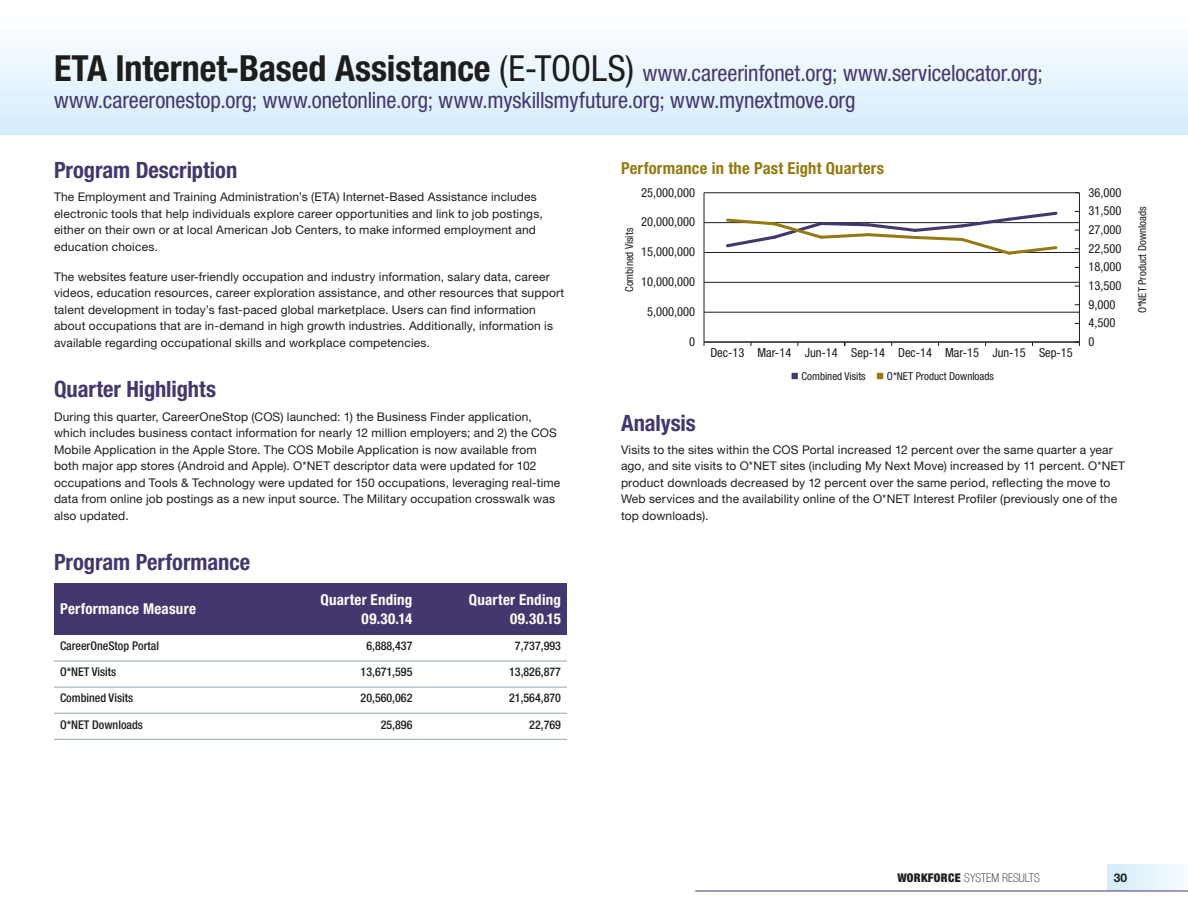
<style>
.page{position:relative;width:1188px;height:918px;background:#fff}
.page>*{position:absolute;margin:0;border:0;box-sizing:border-box;transform-origin:0 0}
.t1{font:700 condensed 36px "Helvetica Neue LT Pro";color:#1d1d1b}
.t2{font:condensed 22.5px/27px "Helvetica Neue LT Pro";letter-spacing:-.005em;color:#44376e}
.t3{font:700 condensed 22.5px "Helvetica Neue LT Pro";letter-spacing:-.005em;color:#44376e}
.t4{font:700 condensed 16.5px "Helvetica Neue LT Pro";letter-spacing:.015em;color:#947912}
.t5{font:700 condensed 15px/19.5px "Helvetica Neue LT Pro";letter-spacing:.015em;color:#fff;text-align:right}
.t6{font:condensed 12.45px/18.8px "Helvetica Neue LT Pro";color:#1d1d1b}
.t7{font:12px/16.5px "Helvetica Neue LT Pro";letter-spacing:.015em;color:#1d1d1b}
.t8{font:500 condensed 12px "Helvetica Neue LT Pro";color:#1d1d1b}
.t9{font:100 condensed 12px "Helvetica Neue LT Pro";color:#1d1d1b}
.t10{font:700 12px "Helvetica Neue LT Pro";color:#1d1d1b}
.t11{font:condensed 10.95px "Helvetica Neue LT Pro";color:#1d1d1b}
.s1{font-weight:400}
.s2{color:#44376e}
.s3{color:#947912}
.s4{font-weight:900}
</style>
<div class="page">
<hr style="left:54px;top:661px;width:216px;height:1px;background:#95a6b0">
<hr style="left:270px;top:661px;width:148px;height:1px;background:#95a6b0">
<hr style="left:418px;top:661px;width:149px;height:1px;background:#95a6b0">
<hr style="left:54px;top:687px;width:216px;height:1px;background:#95a6b0">
<hr style="left:270px;top:687px;width:148px;height:1px;background:#95a6b0">
<hr style="left:418px;top:687px;width:149px;height:1px;background:#95a6b0">
<hr style="left:54px;top:713px;width:216px;height:1px;background:#95a6b0">
<hr style="left:270px;top:713px;width:148px;height:1px;background:#95a6b0">
<hr style="left:418px;top:713px;width:149px;height:1px;background:#95a6b0">
<hr style="left:54px;top:739px;width:216px;height:1px;background:#95a6b0">
<hr style="left:270px;top:739px;width:148px;height:1px;background:#95a6b0">
<hr style="left:418px;top:739px;width:149px;height:1px;background:#95a6b0">
<div style="left:0;top:0;width:1188px;height:135px;background:linear-gradient(to bottom,#fff,#d4ecfb)"></div>
<hr style="left:704px;top:193px;width:1px;height:149px;background:#1d1d1b">
<hr style="left:704px;top:342px;width:375px;height:1px;background:#1d1d1b">
<hr style="left:704px;top:312px;width:375px;height:1px;background:#1d1d1b">
<hr style="left:704px;top:282px;width:375px;height:1px;background:#1d1d1b">
<hr style="left:704px;top:252px;width:375px;height:1px;background:#1d1d1b">
<hr style="left:704px;top:222px;width:375px;height:1px;background:#1d1d1b">
<hr style="left:704px;top:193px;width:375px;height:1px;background:#1d1d1b">
<hr style="left:1079px;top:193px;width:1px;height:149px;background:#1d1d1b">
<svg style="left:724px;top:211px;width:335px;height:44px"></svg>
<div style="left:54px;top:583px;width:216px;height:52px;background:#44376e"></div>
<div style="left:270px;top:583px;width:148px;height:52px;background:#44376e"></div>
<div style="left:418px;top:583px;width:149px;height:52px;background:#44376e"></div>
<div style="left:1107px;top:864px;width:81px;height:27px;background:linear-gradient(to right,#d2ebfb,#f9fcff)"></div>
<hr style="left:695px;top:891px;width:493px;height:1px;background:#44376e">
<h2 class="t1" style="left:54px;top:46px;width:582px">ETA Internet-Based Assistance <span class="s1">(E-TOOLS)</span></h2>
<p class="t2" style="left:54px;top:59px;width:990px;text-indent:589px">www.careerinfonet.org; www.servicelocator.org; www.careeronestop.org; www.onetonline.org; www.myskillsmyfuture.org; www.mynextmove.org</p>
<h3 class="t3" style="left:54px;top:156px;width:185px">Program Description</h3>
<p class="t7" style="left:54px;top:189px;width:490px">The Employment and Training Administration’s (ETA) Internet-Based Assistance includes electronic tools that help individuals explore career opportunities and link to job postings, either on their own or at local American Job Centers, to make informed employment and education choices.</p>
<p class="t7" style="left:54px;top:268px;width:512px">The websites feature user-friendly occupation and industry information, salary data, career videos, education resources, career exploration assistance, and other resources that support talent development in today’s fast-paced global marketplace. Users can find information about occupations that are in-demand in high growth industries. Additionally, information is available regarding occupational skills and workplace competencies.</p>
<h3 class="t3" style="left:54px;top:376px;width:164px">Quarter Highlights</h3>
<p class="t7" style="left:54px;top:408px;width:508px">During this quarter, CareerOneStop (COS) launched: 1) the Business Finder application, which includes business contact information for nearly 12 million employers; and 2) the COS Mobile Application in the Apple Store. The COS Mobile Application is now available from both major app stores (Android and Apple). O*NET descriptor data were updated for 102 occupations and Tools &amp; Technology were updated for 150 occupations, leveraging real-time data from online job postings as a new input source. The Military occupation crosswalk was also updated.</p>
<h3 class="t3" style="left:54px;top:549px;width:198px">Program Performance</h3>
<p class="t5" style="left:60px;top:599px;width:137px">Performance Measure</p>
<p class="t5" style="left:320px;top:589px;width:94px">Quarter Ending<br>09.30.14</p>
<p class="t5" style="left:469px;top:589px;width:94px">Quarter Ending<br>09.30.15</p>
<p class="t8" style="left:60px;top:639px;width:101px">CareerOneStop Portal</p>
<p class="t8" style="left:366px;top:639px;width:48px">6,888,437</p>
<p class="t8" style="left:515px;top:639px;width:48px">7,737,993</p>
<p class="t8" style="left:60px;top:665px;width:58px">O*NET Visits</p>
<p class="t8" style="left:361px;top:665px;width:53px">13,671,595</p>
<p class="t8" style="left:509px;top:665px;width:53px">13,826,877</p>
<p class="t8" style="left:60px;top:691px;width:75px">Combined Visits</p>
<p class="t8" style="left:361px;top:691px;width:53px">20,560,062</p>
<p class="t8" style="left:509px;top:691px;width:53px">21,564,870</p>
<p class="t8" style="left:60px;top:717px;width:85px">O*NET Downloads</p>
<p class="t8" style="left:381px;top:717px;width:33px">25,896</p>
<p class="t8" style="left:529px;top:717px;width:33px">22,769</p>
<h4 class="t4" style="left:621px;top:158px;width:265px">Performance in the Past Eight Quarters</h4>
<p class="t6" style="left:641px;top:183px;width:55px">25,000,000</p>
<p class="t6" style="left:1088px;top:183px;width:34px">36,000<br>31,500</p>
<p class="t6" style="left:641px;top:213px;width:55px">20,000,000</p>
<p class="t6" style="left:1088px;top:220px;width:34px">27,000</p>
<p class="t11" style="left:623px;top:292px;width:66px;rotate:-90deg">Combined Visits</p>
<p class="t6" style="left:1088px;top:239px;width:34px">22,500</p>
<p class="t6" style="left:641px;top:242px;width:55px">15,000,000</p>
<p class="t6" style="left:1088px;top:257px;width:34px">18,000</p>
<p class="t6" style="left:641px;top:272px;width:55px">10,000,000</p>
<p class="t6" style="left:1088px;top:276px;width:34px">13,500<br>9,000</p>
<p class="t6" style="left:647px;top:302px;width:49px">5,000,000</p>
<p class="t6" style="left:1088px;top:313px;width:28px">4,500</p>
<p class="t6" style="left:689px;top:332px;width:7px">0</p>
<p class="t6" style="left:1088px;top:332px;width:7px">0</p>
<p class="t11" style="left:791px;top:369px;width:204px"><span class="s2">■</span> Combined Visits <span class="s3">■</span> O*NET Product Downloads</p>
<p class="t6" style="left:710px;top:343px;width:364px">Dec-13 Mar-14 Jun-14 Sep-14 Dec-14 Mar-15 Jun-15 Sep-15</p>
<p class="t11" style="left:1136px;top:313px;width:108px;rotate:-90deg">O*NET Product Downloads</p>
<h3 class="t3" style="left:621px;top:409px;width:76px">Analysis</h3>
<p class="t7" style="left:621px;top:441px;width:506px">Visits to the sites within the COS Portal increased 12 percent over the same quarter a year ago, and site visits to O*NET sites (including My Next Move) increased by 11 percent. O*NET product downloads decreased by 12 percent over the same period, reflecting the move to Web services and the availability online of the O*NET Interest Profiler (previously one of the top downloads).</p>
<p class="t9" style="left:897px;top:871px;width:144px"><span class="s4">WORKFORCE</span> SYSTEM RESULTS</p>
<p class="t10" style="left:1114px;top:870px;width:15px">30</p>
</div>
